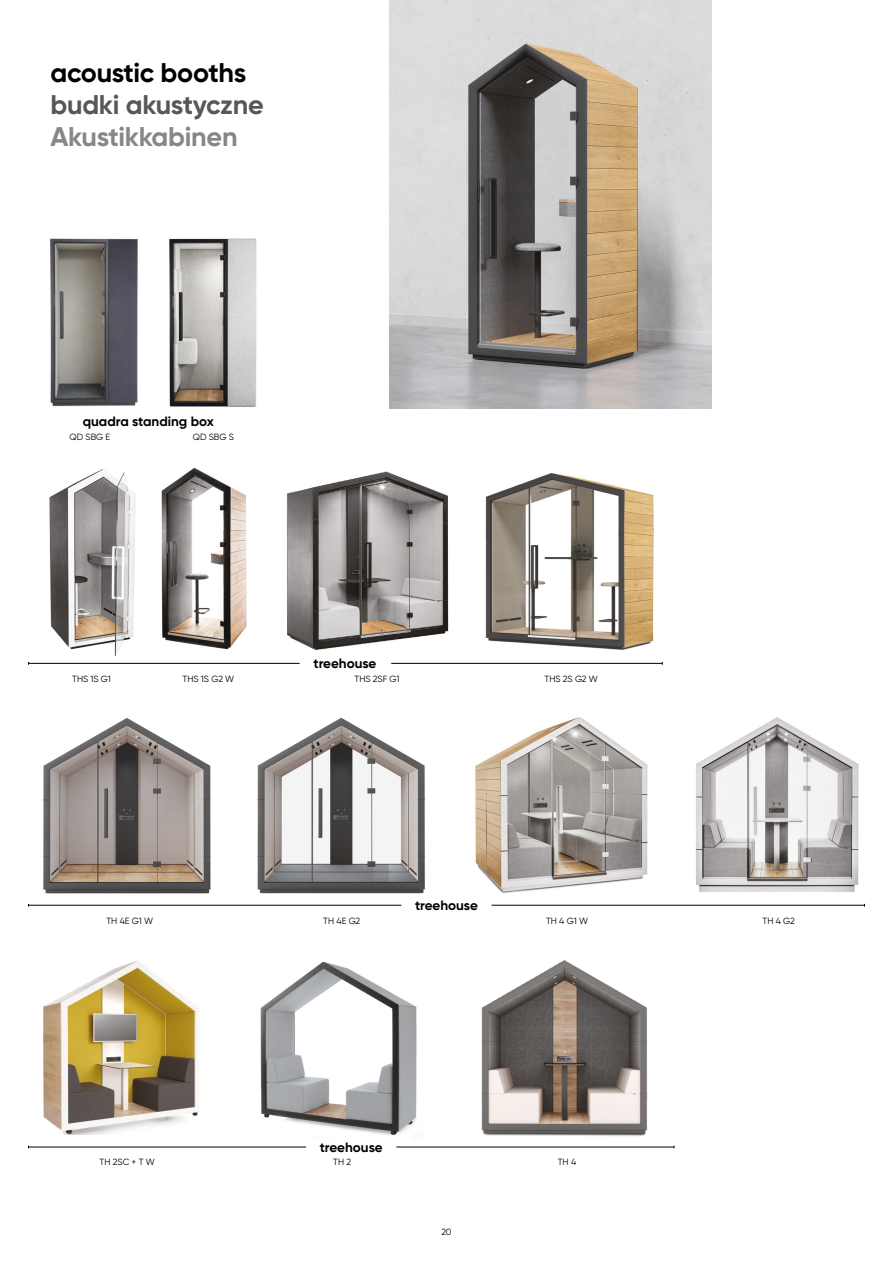
<style>
.page{position:relative;width:893px;height:1263px;background:#fff}
.page>*{position:absolute;margin:0;border:0;box-sizing:border-box;transform-origin:0 0}
.t1{font:700 27px "Gilroy";letter-spacing:-.01em;color:#575756}
.t2{font:700 27px "Gilroy";letter-spacing:-.01em;color:#000}
.t3{font:700 27px "Gilroy";letter-spacing:-.01em;color:#878787}
.t4{font:700 13.5px "Gilroy";color:#000}
.t5{font:9px "Gilroy";color:#000}
</style>
<div class="page">
<img style="left:389px;top:0;width:322px;height:409px">
<img style="left:50px;top:238px;width:88px;height:169px">
<img style="left:49px;top:469px;width:87px;height:187px">
<hr style="left:28px;top:905px;width:373px;height:1px;background:#000">
<img style="left:475px;top:717px;width:173px;height:176px">
<hr style="left:492px;top:905px;width:372px;height:1px;background:#000">
<img style="left:161px;top:467px;width:86px;height:183px">
<img style="left:485px;top:473px;width:169px;height:177px">
<img style="left:286px;top:471px;width:163px;height:179px">
<img style="left:695px;top:717px;width:164px;height:175px">
<img style="left:43px;top:961px;width:156px;height:174px">
<img style="left:260px;top:961px;width:157px;height:174px">
<img style="left:481px;top:960px;width:167px;height:176px">
<hr style="left:28px;top:663px;width:272px;height:1px;background:#000">
<hr style="left:391px;top:663px;width:271px;height:1px;background:#000">
<hr style="left:28px;top:1147px;width:278px;height:1px;background:#000">
<hr style="left:396px;top:1147px;width:278px;height:1px;background:#000">
<img style="left:169px;top:238px;width:88px;height:169px">
<img style="left:43px;top:718px;width:168px;height:175px">
<img style="left:257px;top:717px;width:168px;height:176px">
<h1 class="t2" style="left:50px;top:55px;width:197px">acoustic booths</h1>
<h1 class="t1" style="left:50px;top:88px;width:215px">budki akustyczne</h1>
<h1 class="t3" style="left:50px;top:120px;width:189px">Akustikkabinen</h1>
<h2 class="t4" style="left:83px;top:413px;width:133px">quadra standing box</h2>
<p class="t5" style="left:70px;top:431px;width:42px">QD SBG E</p>
<p class="t5" style="left:193px;top:431px;width:43px">QD SBG S</p>
<p class="t5" style="left:72px;top:673px;width:40px">THS 1S G1</p>
<p class="t5" style="left:183px;top:673px;width:53px">THS 1S G2 W</p>
<h2 class="t4" style="left:314px;top:655px;width:64px">treehouse</h2>
<p class="t5" style="left:355px;top:673px;width:47px">THS 2SF G1</p>
<p class="t5" style="left:545px;top:673px;width:55px">THS 2S G2 W</p>
<h2 class="t4" style="left:415px;top:896px;width:64px">treehouse</h2>
<p class="t5" style="left:106px;top:915px;width:48px">TH 4E G1 W</p>
<p class="t5" style="left:323px;top:915px;width:39px">TH 4E G2</p>
<h2 class="t4" style="left:320px;top:1138px;width:64px">treehouse</h2>
<p class="t5" style="left:100px;top:1157px;width:57px">TH 2SC + T W</p>
<p class="t5" style="left:333px;top:1157px;width:19px">TH 2</p>
<p class="t5" style="left:441px;top:1226px;width:12px">20</p>
<p class="t5" style="left:546px;top:915px;width:44px">TH 4 G1 W</p>
<p class="t5" style="left:762px;top:915px;width:34px">TH 4 G2</p>
<p class="t5" style="left:558px;top:1157px;width:20px">TH 4</p>
</div>
